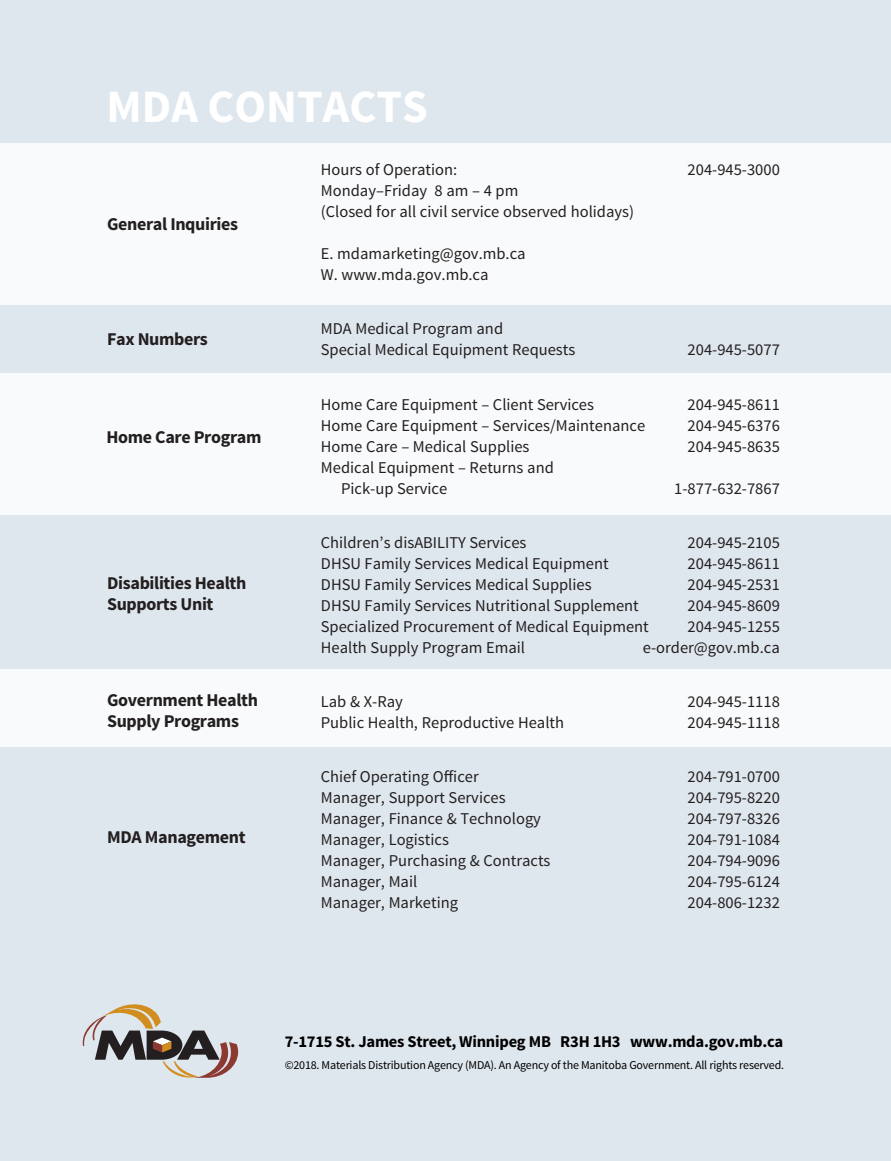
<style>
.page{position:relative;width:891px;height:1161px;background:#dfe7ee}
.page>*{position:absolute;margin:0;border:0;box-sizing:border-box;transform-origin:0 0}
.t1{font:700 46.5px "Source Sans Pro";color:#fff}
.Subhead{font:700 18px/21px "Source Sans Pro";letter-spacing:-.02em;color:#231f20}
.Body{font:16.5px/21px "Source Sans Pro";color:#231f20}
.Subhead-2{font:700 16.5px "Source Sans Pro";letter-spacing:-.015em;color:#000}
.Subhead-3{font:12px "Source Sans Pro";letter-spacing:-.015em;color:#000}
</style>
<div class="page">
<div style="left:0;top:374px;width:891px;height:141px;background:#f8fafb"></div>
<div style="left:0;top:670px;width:891px;height:77px;background:#f8fafb"></div>
<div style="left:0;top:143px;width:891px;height:162px;background:#f8fafb"></div>
<svg style="left:82px;top:1004px;width:157px;height:74px"></svg>
<p class="t1" style="left:106px;top:76px;width:323px">MDA CONTACTS</p>
<p class="Subhead" style="left:107px;top:214px;width:132px">General Inquiries</p>
<p class="Subhead" style="left:107px;top:329px;width:102px">Fax Numbers</p>
<p class="Subhead" style="left:107px;top:427px;width:156px">Home Care Program</p>
<p class="Subhead" style="left:107px;top:573px;width:141px">Disabilities Health<br>Supports Unit</p>
<p class="Subhead" style="left:107px;top:690px;width:152px">Government Health<br>Supply Programs</p>
<p class="Subhead" style="left:107px;top:828px;width:140px">MDA Management</p>
<p class="Body" style="left:321px;top:160px;width:138px">Hours of Operation:</p>
<p class="Body" style="left:688px;top:160px;width:94px">204-945-3000</p>
<p class="Body" style="left:321px;top:181px;width:199px">Monday–Friday 8 am – 4 pm</p>
<p class="Body" style="left:321px;top:202px;width:315px">(Closed for all civil service observed holidays)</p>
<p class="Body" style="left:321px;top:244px;width:206px">E. mdamarketing@gov.mb.ca<br>W. www.mda.gov.mb.ca</p>
<p class="Body" style="left:321px;top:319px;width:184px">MDA Medical Program and</p>
<p class="Body" style="left:321px;top:340px;width:256px">Special Medical Equipment Requests</p>
<p class="Body" style="left:688px;top:340px;width:94px">204-945-5077</p>
<p class="Body" style="left:321px;top:394px;width:275px">Home Care Equipment – Client Services</p>
<p class="Body" style="left:688px;top:394px;width:94px">204-945-8611</p>
<p class="Body" style="left:321px;top:415px;width:326px">Home Care Equipment – Services/Maintenance</p>
<p class="Body" style="left:688px;top:415px;width:94px">204-945-6376</p>
<p class="Body" style="left:321px;top:436px;width:210px">Home Care – Medical Supplies</p>
<p class="Body" style="left:688px;top:436px;width:94px">204-945-8635</p>
<p class="Body" style="left:341px;top:457px;width:214px;text-indent:-20px">Medical Equipment – Returns and<br>Pick-up Service</p>
<p class="Body" style="left:674px;top:478px;width:107px">1-877-632-7867</p>
<p class="Body" style="left:321px;top:532px;width:207px">Children’s disABILITY Services</p>
<p class="Body" style="left:688px;top:532px;width:94px">204-945-2105</p>
<p class="Body" style="left:321px;top:553px;width:289px">DHSU Family Services Medical Equipment</p>
<p class="Body" style="left:688px;top:553px;width:94px">204-945-8611</p>
<p class="Body" style="left:321px;top:574px;width:272px">DHSU Family Services Medical Supplies</p>
<p class="Body" style="left:688px;top:574px;width:94px">204-945-2531</p>
<p class="Body" style="left:321px;top:595px;width:319px">DHSU Family Services Nutritional Supplement</p>
<p class="Body" style="left:688px;top:595px;width:94px">204-945-8609</p>
<p class="Body" style="left:321px;top:616px;width:329px">Specialized Procurement of Medical Equipment</p>
<p class="Body" style="left:688px;top:616px;width:94px">204-945-1255</p>
<p class="Body" style="left:321px;top:637px;width:206px">Health Supply Program Email</p>
<p class="Body" style="left:643px;top:637px;width:139px">e-order@gov.mb.ca</p>
<p class="Body" style="left:321px;top:691px;width:84px">Lab &amp; X-Ray</p>
<p class="Body" style="left:688px;top:691px;width:94px">204-945-1118</p>
<p class="Body" style="left:321px;top:712px;width:245px">Public Health, Reproductive Health</p>
<p class="Body" style="left:688px;top:712px;width:94px">204-945-1118</p>
<p class="Body" style="left:321px;top:766px;width:159px">Chief Operating Officer</p>
<p class="Body" style="left:688px;top:766px;width:94px">204-791-0700</p>
<p class="Body" style="left:321px;top:787px;width:186px">Manager, Support Services</p>
<p class="Body" style="left:688px;top:787px;width:94px">204-795-8220</p>
<p class="Body" style="left:321px;top:808px;width:222px">Manager, Finance &amp; Technology</p>
<p class="Body" style="left:688px;top:808px;width:94px">204-797-8326</p>
<p class="Body" style="left:321px;top:829px;width:130px">Manager, Logistics</p>
<p class="Body" style="left:688px;top:829px;width:94px">204-791-1084</p>
<p class="Body" style="left:321px;top:850px;width:231px">Manager, Purchasing &amp; Contracts</p>
<p class="Body" style="left:688px;top:850px;width:94px">204-794-9096</p>
<p class="Body" style="left:321px;top:871px;width:98px">Manager, Mail</p>
<p class="Body" style="left:688px;top:871px;width:94px">204-795-6124</p>
<p class="Body" style="left:321px;top:892px;width:139px">Manager, Marketing</p>
<p class="Body" style="left:688px;top:892px;width:94px">204-806-1232</p>
<p class="Subhead-2" style="left:285px;top:1031px;width:500px">7-1715 St. James Street, Winnipeg MB R3H 1H3 www.mda.gov.mb.ca</p>
<p class="Subhead-3" style="left:285px;top:1057px;width:501px">©2018. Materials Distribution Agency (MDA). An Agency of the Manitoba Government. All rights reserved.</p>
</div>
